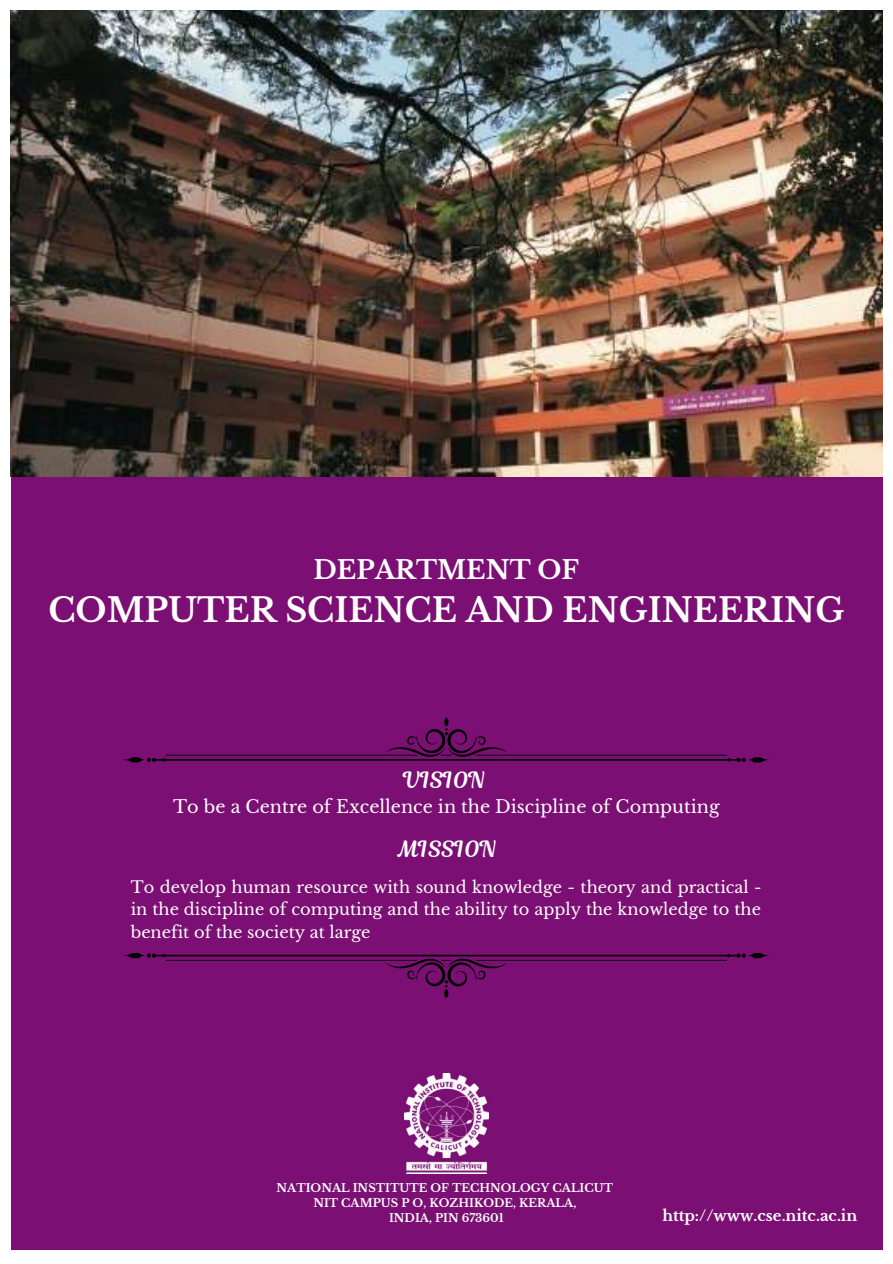
<style>
.page{position:relative;width:893px;height:1264px;background:#fff}
.page>*{position:absolute;margin:0;border:0;box-sizing:border-box;transform-origin:0 0}
.t1{font:700 33px "Libre Baskerville";color:#fff}
.t2{font:700 25.5px "Libre Baskerville";color:#fff}
.t3{font:22.05px "Magnolia Script";color:#fff}
.t4{font:17.7px "Libre Baskerville";color:#fff}
.t5{font:16.2px/22px "Libre Baskerville";color:#fff;text-align:justify}
.t6{font:700 15px "Libre Baskerville";color:#fff}
.t7{font:700 11.4px/15.1px "Libre Baskerville";color:#fff;text-align:center}
</style>
<div class="page">
<div style="left:11px;top:422px;width:871px;height:827px;background:#7b0f73"></div>
<img style="left:11px;top:11px;width:871px;height:465px">
<svg style="left:123px;top:717px;width:647px;height:45px"></svg>
<svg style="left:123px;top:953px;width:647px;height:44px"></svg>
<img style="left:404px;top:1073px;width:84px;height:100px">
<h2 class="t2" style="left:313px;top:554px;width:267px">DEPARTMENT OF</h2>
<h1 class="t1" style="left:48px;top:590px;width:797px">COMPUTER SCIENCE AND ENGINEERING</h1>
<h3 class="t3" style="left:403px;top:764px;width:84px">VISION</h3>
<p class="t4" style="left:173px;top:795px;width:548px">To be a Centre of Excellence in the Discipline of Computing</p>
<h3 class="t3" style="left:398px;top:833px;width:100px">MISSION</h3>
<p class="t5" style="left:131px;top:876px;width:632px">To develop human resource with sound knowledge - theory and practical - in the discipline of computing and the ability to apply the knowledge to the benefit of the society at large</p>
<p class="t7" style="left:276px;top:1180px;width:338px">NATIONAL INSTITUTE OF TECHNOLOGY CALICUT<br>NIT CAMPUS P O, KOZHIKODE, KERALA,<br>INDIA, PIN 673601</p>
<p class="t6" style="left:662px;top:1206px;width:196px">http://www.cse.nitc.ac.in</p>
</div>
